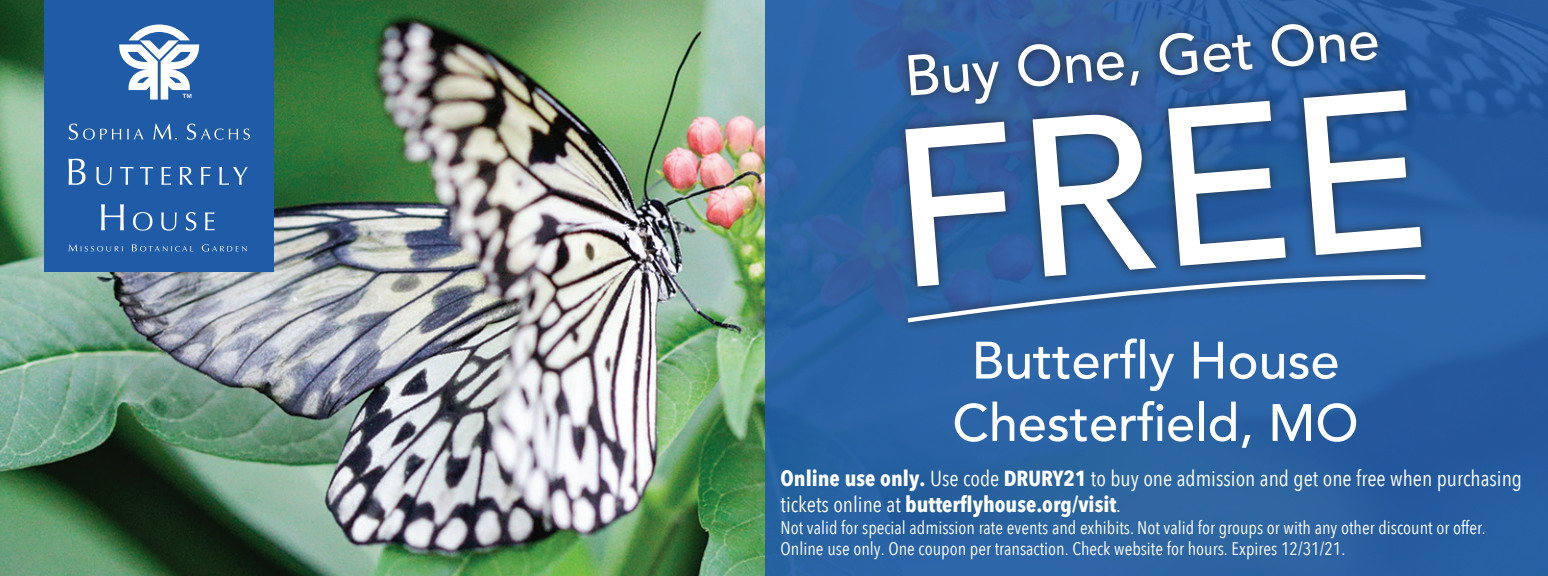
<style>
.page{position:relative;width:1548px;height:576px;background:#fff}
.page>*{position:absolute;margin:0;border:0;box-sizing:border-box;transform-origin:0 0}
.t1{font:500 222.4px "Avenir";color:#fff}
.t2{font:500 56.8px "Avenir";color:#fff}
.t3{font:500 52px/62.4px "Avenir";color:#fff;text-align:center}
.t4{font:21.6px/25.6px "Avenir Next Condensed";color:#fff}
.t5{font:18px/21.6px "Avenir Next Condensed";color:#fff}
.s1{font-weight:700}
</style>
<div class="page">
<img style="left:0;top:0;width:765px;height:576px">
<div style="left:765px;top:0;width:783px;height:576px;background:#2a63a3"></div>
<div style="left:44px;top:0;width:230px;height:272px;background:#205ba8"></div>
<svg style="left:69px;top:124px;width:52px;height:16px"></svg>
<svg style="left:127px;top:129px;width:16px;height:10px"></svg>
<svg style="left:153px;top:124px;width:24px;height:16px"></svg>
<svg style="left:187px;top:124px;width:63px;height:16px"></svg>
<svg style="left:69px;top:159px;width:17px;height:26px"></svg>
<svg style="left:96px;top:167px;width:16px;height:18px"></svg>
<svg style="left:120px;top:167px;width:14px;height:18px"></svg>
<svg style="left:140px;top:167px;width:13px;height:18px"></svg>
<svg style="left:161px;top:167px;width:10px;height:18px"></svg>
<svg style="left:180px;top:167px;width:13px;height:18px"></svg>
<svg style="left:201px;top:167px;width:10px;height:18px"></svg>
<svg style="left:219px;top:167px;width:29px;height:18px"></svg>
<svg style="left:101px;top:204px;width:23px;height:26px"></svg>
<svg style="left:133px;top:212px;width:19px;height:19px"></svg>
<svg style="left:161px;top:212px;width:16px;height:19px"></svg>
<svg style="left:186px;top:212px;width:10px;height:19px"></svg>
<svg style="left:205px;top:212px;width:10px;height:18px"></svg>
<svg style="left:69px;top:244px;width:54px;height:7px"></svg>
<svg style="left:132px;top:244px;width:60px;height:7px"></svg>
<svg style="left:202px;top:244px;width:45px;height:8px"></svg>
<svg style="left:119px;top:25px;width:80px;height:75px"></svg>
<div style="left:895px;top:14px;width:540px;height:319px;background:#231f20;opacity:.75"></div>
<svg style="left:904px;top:273px;width:526px;height:52px"></svg>
<h2 class="t2" style="left:901px;top:25px;width:478px;rotate:-4deg">Buy One, Get One</h2>
<h1 class="t1" style="left:879px;top:17px;width:537px;rotate:-4deg">FREE</h1>
<h3 class="t3" style="left:952px;top:326px;width:408px">Butterfly House<br>Chesterfield, MO</h3>
<p class="t4" style="left:781px;top:465px;width:743px"><span class="s1">Online use only.</span> Use code <span class="s1">DRURY21</span> to buy one admission and get one free when purchasing tickets online at <span class="s1">butterflyhouse.org/visit</span>.</p>
<p class="t5" style="left:781px;top:516px;width:707px">Not valid for special admission rate events and exhibits. Not valid for groups or with any other discount or offer.<br>Online use only. One coupon per transaction. Check website for hours. Expires 12/31/21.</p>
</div>
